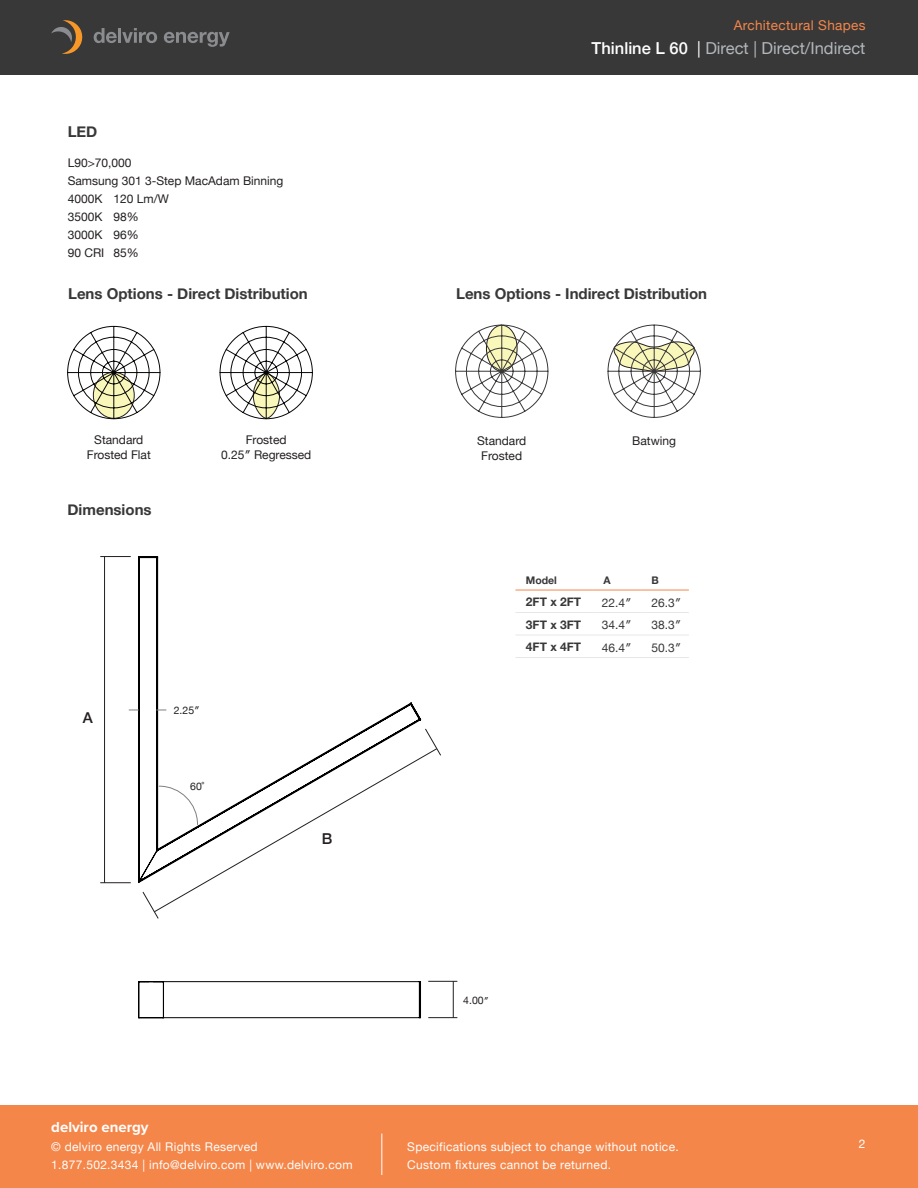
<style>
.page{position:relative;width:918px;height:1188px;background:#fff}
.page>*{position:absolute;margin:0;border:0;box-sizing:border-box;transform-origin:0 0}
.t1{font:16.5px "Helvetica Neue";color:#b2b7bb}
.t2{font:700 15px "Helvetica Neue";color:#383839}
.t3{font:700 15px "Proxima Nova";color:#fff}
.t4{font:500 15px "Helvetica Neue";color:#231f20}
.t5{font:13.5px "Helvetica Neue";letter-spacing:.025em;color:#f58649}
.t6{font:12px/18px "Helvetica Neue";letter-spacing:.025em;color:#fff}
.t7{font:12px "Helvetica Neue";color:#231f20}
.t8{font:12px "Helvetica Neue";color:#383839}
.t9{font:700 12px "Helvetica Neue";color:#383839}
.t10{font:10.5px "Helvetica Neue";color:#231f20}
.t11{font:700 10.5px "Helvetica Neue";color:#383839}
.s1{font-weight:500;color:#fff}
.s2{color:#fff}
.s3{font-size:9.45px}
</style>
<div class="page">
<div style="left:0;top:1106px;width:918px;height:82px;background:#f58649"></div>
<div style="left:0;top:0;width:918px;height:75px;background:#383839"></div>
<hr style="left:382px;top:1134px;width:1px;height:41px;background:#fff">
<svg style="left:51px;top:20px;width:32px;height:34px"></svg>
<svg style="left:94px;top:28px;width:63px;height:15px"></svg>
<svg style="left:164px;top:32px;width:66px;height:15px"></svg>
<svg style="left:138px;top:556px;width:283px;height:327px"></svg>
<hr style="left:515px;top:612px;width:78px;height:1px;background:#e6e7e9">
<hr style="left:593px;top:612px;width:48px;height:1px;background:#e6e7e9">
<hr style="left:641px;top:612px;width:48px;height:1px;background:#e6e7e9">
<hr style="left:515px;top:635px;width:78px;height:1px;background:#e6e7e9">
<hr style="left:593px;top:635px;width:48px;height:1px;background:#e6e7e9">
<hr style="left:641px;top:635px;width:48px;height:1px;background:#e6e7e9">
<hr style="left:515px;top:657px;width:78px;height:1px;background:#e6e7e9">
<hr style="left:593px;top:657px;width:48px;height:1px;background:#e6e7e9">
<hr style="left:641px;top:657px;width:48px;height:1px;background:#e6e7e9">
<hr style="left:515px;top:590px;width:78px;height:1px;background:#f58649">
<hr style="left:593px;top:590px;width:48px;height:1px;background:#f58649">
<hr style="left:641px;top:590px;width:48px;height:1px;background:#f58649">
<svg style="left:138px;top:981px;width:283px;height:37px"></svg>
<svg style="left:142px;top:892px;width:17px;height:27px"></svg>
<svg style="left:154px;top:748px;width:271px;height:164px"></svg>
<svg style="left:425px;top:728px;width:16px;height:28px"></svg>
<hr style="left:100px;top:556px;width:31px;height:1px;background:#231f20">
<hr style="left:100px;top:882px;width:31px;height:1px;background:#231f20">
<hr style="left:104px;top:556px;width:1px;height:327px;background:#231f20">
<svg style="left:428px;top:1017px;width:29px;height:1px"></svg>
<svg style="left:428px;top:981px;width:29px;height:1px"></svg>
<hr style="left:453px;top:981px;width:1px;height:37px;background:#231f20">
<svg style="left:67px;top:326px;width:94px;height:93px"></svg>
<svg style="left:219px;top:326px;width:94px;height:93px"></svg>
<svg style="left:455px;top:324px;width:94px;height:94px"></svg>
<svg style="left:607px;top:324px;width:94px;height:94px"></svg>
<svg style="left:159px;top:786px;width:39px;height:39px"></svg>
<p class="t2" style="left:68px;top:120px;width:31px">LED</p>
<p class="t7" style="left:68px;top:154px;width:65px">L90&gt;70,000</p>
<p class="t7" style="left:68px;top:172px;width:217px">Samsung 301 3-Step MacAdam Binning</p>
<p class="t7" style="left:68px;top:190px;width:36px">4000K</p>
<p class="t7" style="left:113px;top:190px;width:57px">120 Lm/W</p>
<p class="t7" style="left:68px;top:208px;width:36px">3500K</p>
<p class="t7" style="left:113px;top:208px;width:27px">98%</p>
<p class="t7" style="left:68px;top:226px;width:36px">3000K</p>
<p class="t7" style="left:113px;top:226px;width:27px">96%</p>
<p class="t7" style="left:68px;top:244px;width:38px">90 CRI</p>
<p class="t7" style="left:113px;top:244px;width:27px">85%</p>
<p class="t2" style="left:68px;top:282px;width:241px">Lens Options - Direct Distribution</p>
<p class="t7" style="left:94px;top:431px;width:51px">Standard</p>
<p class="t7" style="left:87px;top:446px;width:66px">Frosted Flat</p>
<p class="t2" style="left:68px;top:498px;width:86px">Dimensions</p>
<p class="t7" style="left:246px;top:431px;width:42px">Frosted</p>
<p class="t7" style="left:221px;top:446px;width:92px">0.25″ Regressed</p>
<p class="t4" style="left:83px;top:705px;width:12px">A</p>
<p class="t10" style="left:174px;top:703px;width:27px">2.25″</p>
<p class="t10" style="left:190px;top:779px;width:16px">60˚</p>
<p class="t4" style="left:322px;top:827px;width:12px">B</p>
<p class="t5" style="left:734px;top:15px;width:133px">Architectural Shapes</p>
<h1 class="t1" style="left:592px;top:36px;width:275px"><span class="s1">Thinline L 60</span> <span class="s2">|</span> Direct | Direct/Indirect</h1>
<p class="t2" style="left:456px;top:282px;width:253px">Lens Options - Indirect Distribution</p>
<p class="t7" style="left:477px;top:432px;width:51px">Standard</p>
<p class="t7" style="left:481px;top:447px;width:42px">Frosted</p>
<p class="t7" style="left:632px;top:432px;width:45px">Batwing</p>
<p class="t11" style="left:526px;top:572px;width:33px">Model</p>
<p class="t11" style="left:603px;top:572px;width:9px">A</p>
<p class="t11" style="left:651px;top:572px;width:9px">B</p>
<p class="t9" style="left:526px;top:593px;width:57px">2FT x 2FT</p>
<p class="t8" style="left:602px;top:594px;width:31px">22.4″</p>
<p class="t8" style="left:651px;top:594px;width:31px">26.3″</p>
<p class="t9" style="left:526px;top:615px;width:57px">3FT x 3FT</p>
<p class="t8" style="left:602px;top:617px;width:31px">34.4″</p>
<p class="t8" style="left:651px;top:617px;width:31px">38.3″</p>
<p class="t9" style="left:526px;top:638px;width:57px">4FT x 4FT</p>
<p class="t8" style="left:602px;top:639px;width:31px">46.4″</p>
<p class="t8" style="left:651px;top:639px;width:31px">50.3″</p>
<p class="t10" style="left:463px;top:993px;width:27px">4.00<span class="s3">″</span></p>
<p class="t3" style="left:51px;top:1116px;width:99px">delviro energy</p>
<p class="t6" style="left:51px;top:1138px;width:303px">© delviro energy All Rights Reserved<br>1.877.502.3434 | info@delviro.com | www.delviro.com</p>
<p class="t6" style="left:407px;top:1138px;width:273px">Specifications subject to change without notice.<br>Custom fixtures cannot be returned.</p>
<p class="t6" style="left:859px;top:1135px;width:8px">2</p>
</div>
